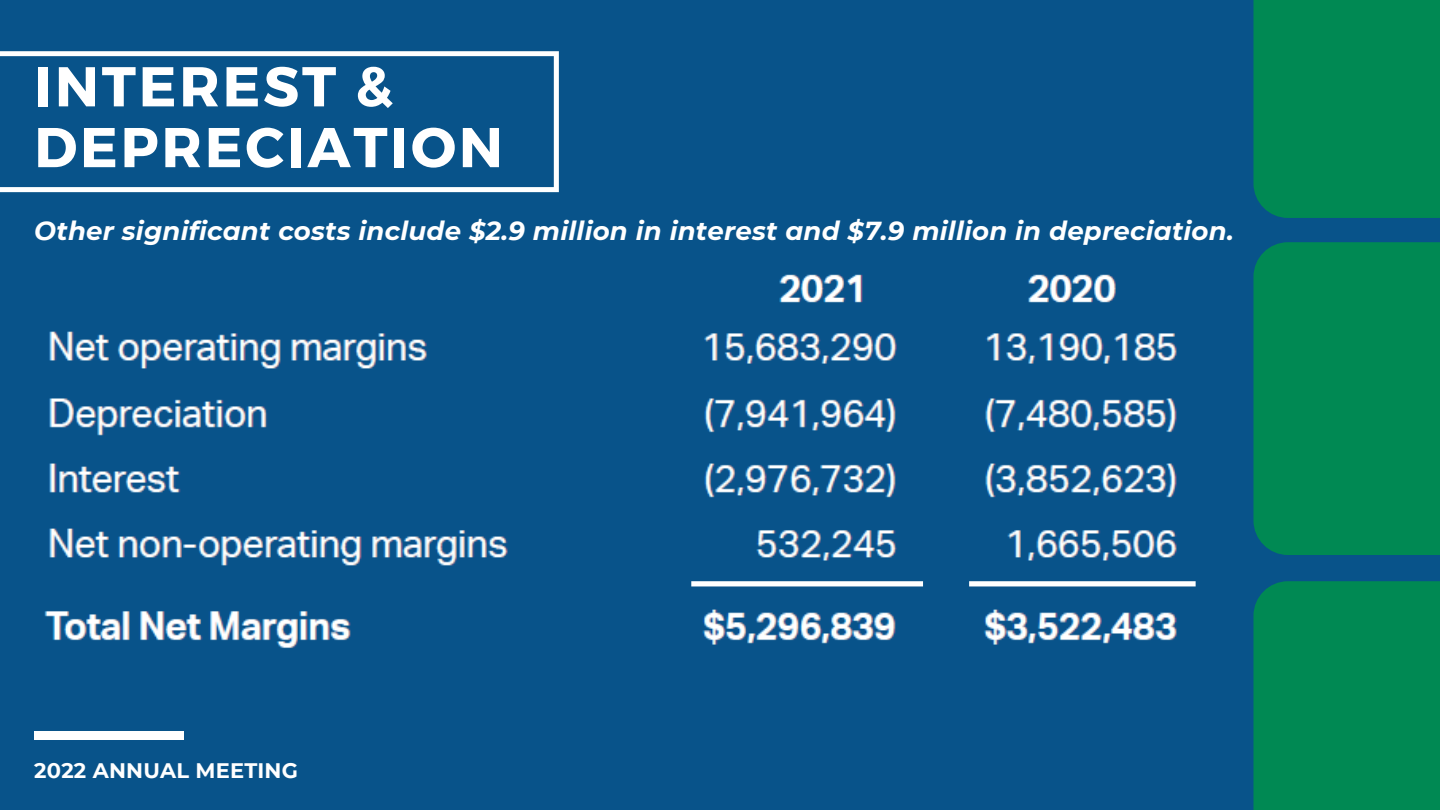
<style>
.page{position:relative;width:1440px;height:810px;background:#08538a}
.page>*{position:absolute;margin:0;border:0;box-sizing:border-box;transform-origin:0 0}
.t1{font:700 56px/60.8px "Montserrat";letter-spacing:.05em;color:#fff}
.t2{font:italic 700 26px "Montserrat";letter-spacing:.01em;color:#fff}
.t3{font:700 21px "Montserrat";letter-spacing:.01em;color:#fff}
</style>
<div class="page">
<svg style="left:0;top:51px;width:559px;height:141px"></svg>
<div style="left:1253px;top:0;width:187px;height:217px;background:#008953"></div>
<div style="left:1253px;top:242px;width:187px;height:313px;background:#008953"></div>
<div style="left:1253px;top:581px;width:187px;height:229px;background:#008953"></div>
<div style="left:34px;top:731px;width:150px;height:9px;background:#fff"></div>
<img style="left:779px;top:274px;width:337px;height:29px">
<img style="left:44px;top:331px;width:1152px;height:317px">
<div style="left:691px;top:581px;width:232px;height:5px;background:#fff"></div>
<div style="left:969px;top:581px;width:227px;height:5px;background:#fff"></div>
<h1 class="t1" style="left:34px;top:53px;width:470px">INTEREST &amp;<br>DEPRECIATION</h1>
<p class="t2" style="left:34px;top:215px;width:1201px">Other significant costs include $2.9 million in interest and $7.9 million in depreciation.</p>
<p class="t3" style="left:34px;top:758px;width:265px">2022 ANNUAL MEETING</p>
</div>
